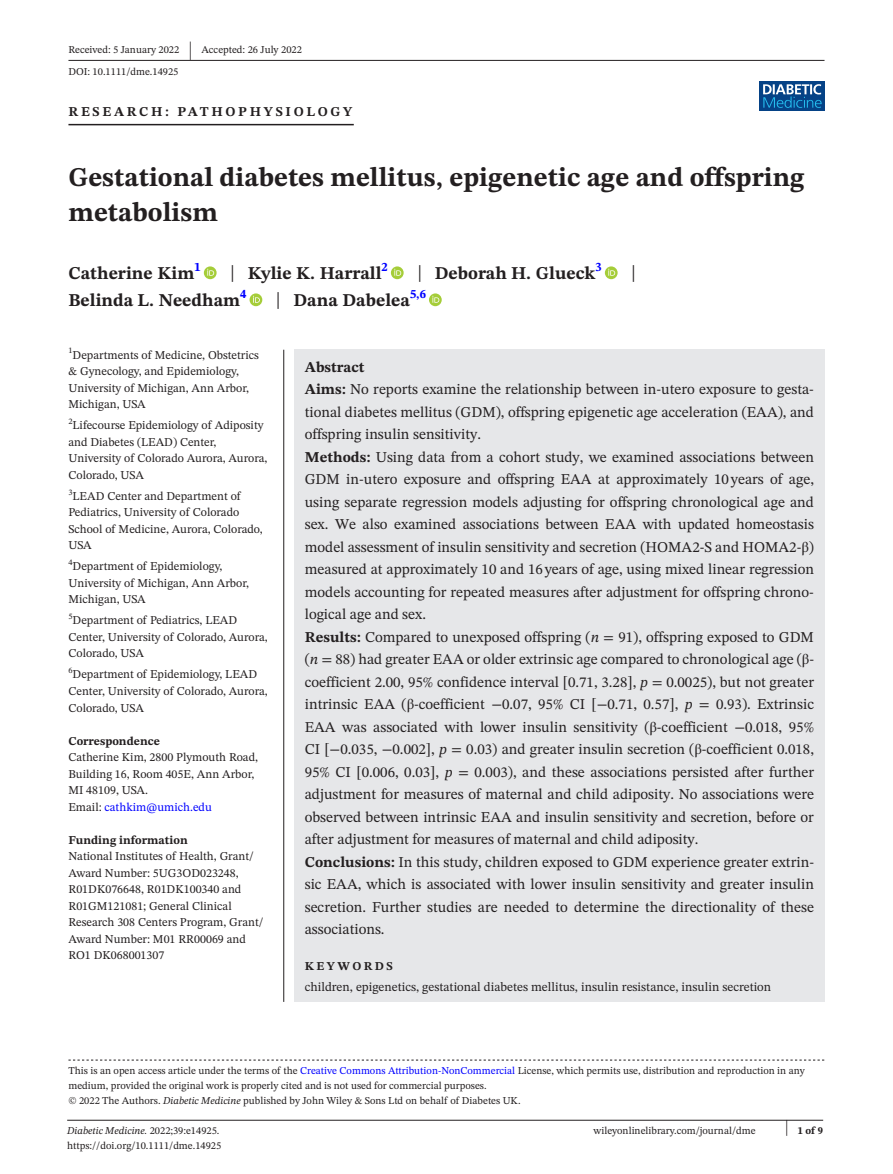
<style>
.page{position:relative;width:893px;height:1174px;background:#fff}
.page>*{position:absolute;margin:0;border:0;box-sizing:border-box;transform-origin:0 0}
.t1{font:700 27px/34.5px "STIX Two Text";color:#231f20}
.t2{font:25.65px "STIX Two Text";color:#231f20;scale:.49 1}
.t3{font:23.4px "STIX Two Text";color:#231f20;scale:.77 1}
.t4{font:700 18px "STIX Two Text";color:#231f20}
.t5{font:15px/22.5px "STIX Two Text";color:#231f20}
.t6{font:700 13.5px "STIX Two Text";letter-spacing:.2em;color:#231f20}
.t7{font:12.75px "STIX Two Text";color:#231f20}
.t8{font:12px/16.5px "STIX Two Text";color:#231f20}
.t9{font:700 12px "STIX Two Text";color:#231f20}
.t10{font:700 12px "STIX Two Text";letter-spacing:.2em;color:#231f20}
.t11{font:10.5px/15px "STIX Two Text";color:#231f20}
.t12{font:italic 10.5px "STIX Two Text";color:#231f20}
.t13{font:700 10.5px "STIX Two Text";color:#231f20}
.s1{font-weight:400;font-size:23.4px}
.s2{color:#00f}
.s3{font-weight:700}
.s4{font-family:"STIX"}
.s5{font-style:italic}
.s6{font-style:normal}
.s7{font-weight:400;font-size:22.2px}
</style>
<div class="page">
<hr style="left:67px;top:1119px;width:756px;height:1px;background:#231f20">
<div style="left:759px;top:81px;width:65px;height:30px;background:#054286"></div>
<svg style="left:763px;top:84px;width:59px;height:24px"></svg>
<hr style="left:68px;top:60px;width:756px;height:1px;background:#231f20">
<hr style="left:68px;top:124px;width:286px;height:1px;background:#231f20">
<svg style="left:204px;top:266px;width:13px;height:13px"></svg>
<svg style="left:207px;top:269px;width:7px;height:7px"></svg>
<svg style="left:391px;top:266px;width:13px;height:13px"></svg>
<svg style="left:394px;top:269px;width:7px;height:7px"></svg>
<svg style="left:605px;top:266px;width:13px;height:13px"></svg>
<svg style="left:608px;top:269px;width:7px;height:7px"></svg>
<div style="left:250px;top:293px;width:12px;height:13px;background:#a5cd39;border-radius:50%"></div>
<svg style="left:253px;top:296px;width:7px;height:7px"></svg>
<svg style="left:429px;top:293px;width:13px;height:13px"></svg>
<svg style="left:432px;top:296px;width:7px;height:7px"></svg>
<svg style="left:68px;top:1059px;width:756px;height:1px"></svg>
<div style="left:294px;top:350px;width:530px;height:652px;background:#e6e7e9"></div>
<hr style="left:283px;top:350px;width:1px;height:652px;background:#231f20">
<p class="t11" style="left:68px;top:42px;width:112px">Received: 5 January 2022</p>
<h2 class="t2" style="left:189px;top:32px;width:8px">|</h2>
<p class="t11" style="left:202px;top:42px;width:102px">Accepted: 26 July 2022</p>
<p class="t11" style="left:68px;top:64px;width:112px">DOI: 10.1111/dme.14925</p>
<p class="t6" style="left:68px;top:101px;width:285px">RESEARCH: PATHOPHYSIOLOGY</p>
<h1 class="t1" style="left:68px;top:161px;width:737px">Gestational diabetes mellitus, epigenetic age and offspring metabolism</h1>
<p class="t4" style="left:68px;top:260px;width:134px">Catherine Kim<sup>1</sup></p>
<p class="t4" style="left:230px;top:260px;width:159px"><span class="s1">|</span> Kylie K. Harrall<sup>2</sup></p>
<p class="t4" style="left:417px;top:260px;width:186px"><span class="s1">|</span> Deborah H. Glueck<sup>3</sup></p>
<h3 class="t3" style="left:631px;top:257px;width:8px">|</h3>
<p class="t4" style="left:68px;top:287px;width:180px">Belinda L. Needham<sup>4</sup></p>
<p class="t4" style="left:276px;top:287px;width:151px"><span class="s1">|</span> Dana Dabelea<sup>5,6</sup></p>
<p class="t8" style="left:68px;top:346px;width:192px"><sup>1</sup>Departments of Medicine, Obstetrics &amp; Gynecology, and Epidemiology,<br>University of Michigan, Ann Arbor,<br>Michigan, USA</p>
<p class="t8" style="left:68px;top:417px;width:201px"><sup>2</sup>Lifecourse Epidemiology of Adiposity and Diabetes (LEAD) Center,<br>University of Colorado Aurora, Aurora,<br>Colorado, USA</p>
<p class="t8" style="left:68px;top:487px;width:196px"><sup>3</sup>LEAD Center and Department of<br>Pediatrics, University of Colorado<br>School of Medicine, Aurora, Colorado,<br>USA</p>
<p class="t8" style="left:68px;top:558px;width:182px"><sup>4</sup>Department of Epidemiology,<br>University of Michigan, Ann Arbor,<br>Michigan, USA</p>
<p class="t8" style="left:68px;top:612px;width:201px"><sup>5</sup>Department of Pediatrics, LEAD<br>Center, University of Colorado, Aurora,<br>Colorado, USA</p>
<p class="t8" style="left:68px;top:666px;width:201px"><sup>6</sup>Department of Epidemiology, LEAD<br>Center, University of Colorado, Aurora,<br>Colorado, USA</p>
<p class="t9" style="left:68px;top:732px;width:93px">Correspondence</p>
<p class="t8" style="left:68px;top:748px;width:191px">Catherine Kim, 2800 Plymouth Road,<br>Building 16, Room 405E, Ann Arbor,<br>MI 48109, USA.<br>Email: <span class="s2">cathkim@umich.edu</span></p>
<p class="t9" style="left:68px;top:831px;width:121px">Funding information</p>
<p class="t8" style="left:68px;top:847px;width:196px">National Institutes of Health, Grant/<br>Award Number: 5UG3OD023248,<br>R01DK076648, R01DK100340 and<br>R01GM121081; General Clinical<br>Research 308 Centers Program, Grant/<br>Award Number: M01 RR00069 and<br>RO1 DK068001307</p>
<p class="t5" style="left:305px;top:355px;width:511px"><span class="s3">Abstract<br>Aims:</span> No reports examine the relationship between in-utero exposure to gesta&shy;tional diabetes mellitus (GDM), offspring epigenetic age acceleration (EAA), and offspring insulin sensitivity.<br><span class="s3">Methods:</span> Using data from a cohort study, we examined associations between GDM in-utero exposure and offspring EAA at approximately 10 years of age, using separate regression models adjusting for offspring chronological age and sex. We also examined associations between EAA with updated homeostasis model assessment of insulin sensitivity and secretion (HOMA2-S and HOMA2-<span class="s4">β</span>) measured at approximately 10 and 16years of age, using mixed linear regression models accounting for repeated measures after adjustment for offspring chrono&shy;logical age and sex.<br><span class="s3">Results:</span> Compared to unexposed offspring (<span class="s5">n</span> <span class="s4">=</span> 91), offspring exposed to GDM (<span class="s5">n</span> <span class="s4">=</span> 88) had greater EAA or older extrinsic age compared to chronological age (<span class="s4">β&shy;</span>coefficient 2.00, 95% confidence interval [0.71, 3.28], <span class="s5">p</span> <span class="s4">=</span> 0.0025), but not greater intrinsic EAA (<span class="s4">β</span>-coefficient −0.07, 95% CI [−0.71, 0.57], <span class="s5">p</span> <span class="s4">=</span> 0.93). Extrinsic EAA was associated with lower insulin sensitivity (<span class="s4">β</span>-coefficient −0.018, 95% CI [−0.035, −0.002], <span class="s5">p</span> <span class="s4">=</span> 0.03) and greater insulin secretion (<span class="s4">β</span>-coefficient 0.018, 95% CI [0.006, 0.03], <span class="s5">p</span> <span class="s4">=</span> 0.003), and these associations persisted after further adjustment for measures of maternal and child adiposity. No associations were observed between intrinsic EAA and insulin sensitivity and secretion, before or after adjustment for measures of maternal and child adiposity.<br><span class="s3">Conclusions:</span> In this study, children exposed to GDM experience greater extrin&shy;sic EAA, which is associated with lower insulin sensitivity and greater insulin secretion. Further studies are needed to determine the directionality of these associations.</p>
<p class="t10" style="left:305px;top:957px;width:90px">KEYWORDS</p>
<p class="t7" style="left:305px;top:978px;width:468px">children, epigenetics, gestational diabetes mellitus, insulin resistance, insulin secretion</p>
<p class="t11" style="left:68px;top:1063px;width:738px">This is an open access article under the terms of the <span class="s2">Creative Commons Attribution-NonCommercial</span> License, which permits use, distribution and reproduction in any medium, provided the original work is properly cited and is not used for commercial purposes.<br>© 2022 The Authors. <span class="s5">Diabetic Medicine</span> published by John Wiley &amp; Sons Ltd on behalf of Diabetes UK.</p>
<p class="t12" style="left:67px;top:1123px;width:154px">Diabetic Medicine. <span class="s6">2022;39:e14925.</span></p>
<p class="t13" style="left:785px;top:1123px;width:39px"><span class="s7">|</span> 1 of 9</p>
<p class="t11" style="left:67px;top:1138px;width:156px">https://doi.org/10.1111/dme.14925</p>
<p class="t11" style="left:593px;top:1123px;width:164px">wileyonlinelibrary.com/journal/dme</p>
</div>
